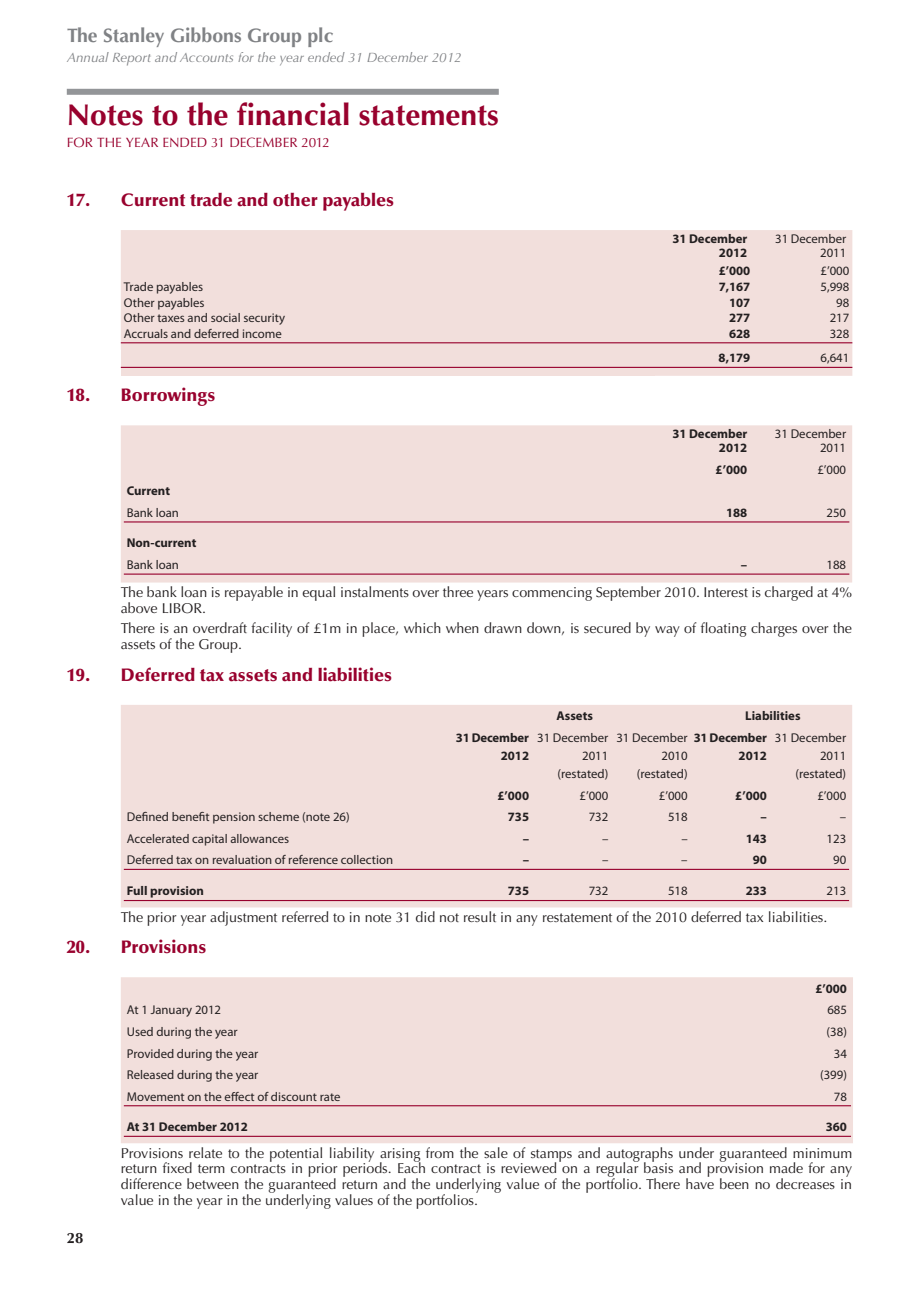
<style>
.page{position:relative;width:919px;height:1289px;background:#fff}
.page>*{position:absolute;margin:0;border:0;box-sizing:border-box;transform-origin:0 0}
.t1{font:700 30px "Optima LT Std";color:#98012d}
.t2{font:700 19.5px "Optima LT Std";color:#808285}
.t3{font:900 18px "Optima LT Std";color:#98012d}
.t4{font:700 15px "Optima LT Std";color:#231f20}
.t5{font:14.25px/15.8px "Optima LT Std";color:#231f20}
.t6{font:italic 13.5px "Optima LT Std";color:#808285}
.t7{font:13.5px "Optima LT Std";color:#98012d}
.t8{font:12.75px/18px "Myriad Pro";color:#231f20;text-align:right}
.t9{font:700 12.75px/14.2px "Myriad Pro";color:#231f20;text-align:right}
</style>
<div class="page">
<div style="left:67px;top:89px;width:431px;height:6px;background:#939598"></div>
<div style="left:121px;top:230px;width:731px;height:146px;background:#f2dfdc"></div>
<div style="left:121px;top:350px;width:533px;height:26px;background:#f2dfdc"></div>
<hr style="left:121px;top:342px;width:731px;height:1px;background:#98012d">
<hr style="left:121px;top:367px;width:731px;height:1px;background:#98012d">
<div style="left:121px;top:425px;width:731px;height:157px;background:#f2dfdc"></div>
<hr style="left:124px;top:521px;width:725px;height:1px;background:#98012d">
<hr style="left:124px;top:573px;width:725px;height:1px;background:#98012d">
<div style="left:121px;top:705px;width:731px;height:202px;background:#f2dfdc"></div>
<hr style="left:124px;top:868px;width:725px;height:2px;background:#98012d">
<hr style="left:124px;top:900px;width:725px;height:1px;background:#98012d">
<div style="left:121px;top:977px;width:731px;height:166px;background:#f2dfdc"></div>
<hr style="left:124px;top:1105px;width:727px;height:1px;background:#98012d">
<hr style="left:124px;top:1135px;width:727px;height:1px;background:#98012d">
<h2 class="t2" style="left:67px;top:24px;width:268px">The Stanley Gibbons Group plc</h2>
<p class="t6" style="left:67px;top:49px;width:396px">Annual Report and Accounts for the year ended 31 December 2012</p>
<h1 class="t1" style="left:67px;top:97px;width:433px">Notes to the financial statements</h1>
<p class="t7" style="left:67px;top:135px;width:265px">FOR THE YEAR ENDED 31 DECEMBER 2012</p>
<p class="t3" style="left:67px;top:189px;width:329px">17. Current trade and other payables</p>
<p class="t9" style="left:672px;top:231px;width:76px">31 December<br>2012</p>
<p class="t8" style="left:775px;top:231px;width:73px;line-height:14.2px">31 December<br>2011</p>
<p class="t9" style="left:718px;top:263px;width:33px">£’000</p>
<p class="t8" style="left:820px;top:262px;width:30px">£’000</p>
<p class="t8" style="left:124px;top:277px;width:81px">Trade payables</p>
<p class="t9" style="left:718px;top:279px;width:33px">7,167</p>
<p class="t8" style="left:820px;top:277px;width:30px">5,998</p>
<p class="t8" style="left:124px;top:293px;width:82px">Other payables</p>
<p class="t9" style="left:729px;top:295px;width:23px">107</p>
<p class="t8" style="left:836px;top:293px;width:15px">98</p>
<p class="t8" style="left:124px;top:309px;width:163px">Other taxes and social security</p>
<p class="t9" style="left:729px;top:310px;width:23px">277</p>
<p class="t8" style="left:829px;top:309px;width:21px">217</p>
<p class="t8" style="left:124px;top:324px;width:159px">Accruals and deferred income</p>
<p class="t9" style="left:729px;top:326px;width:23px">628</p>
<p class="t8" style="left:829px;top:324px;width:21px">328</p>
<p class="t9" style="left:718px;top:350px;width:33px">8,179</p>
<p class="t8" style="left:820px;top:349px;width:30px">6,641</p>
<p class="t3" style="left:67px;top:384px;width:150px">18. Borrowings</p>
<p class="t9" style="left:672px;top:426px;width:76px">31 December<br>2012</p>
<p class="t8" style="left:774px;top:426px;width:73px;line-height:14.2px">31 December<br>2011</p>
<p class="t9" style="left:715px;top:462px;width:33px">£’000</p>
<p class="t8" style="left:817px;top:460px;width:30px">£’000</p>
<p class="t9" style="left:127px;top:483px;width:45px">Current</p>
<p class="t8" style="left:127px;top:503px;width:54px">Bank loan</p>
<p class="t9" style="left:726px;top:505px;width:23px">188</p>
<p class="t8" style="left:826px;top:503px;width:21px">250</p>
<p class="t9" style="left:127px;top:535px;width:71px">Non-current</p>
<p class="t8" style="left:127px;top:555px;width:54px">Bank loan</p>
<p class="t9" style="left:740px;top:557px;width:8px">–</p>
<p class="t8" style="left:826px;top:555px;width:21px">188</p>
<p class="t5" style="left:121px;top:584px;width:733px">The bank loan is repayable in equal instalments over three years commencing September 2010. Interest is charged at 4% above LIBOR.</p>
<p class="t5" style="left:121px;top:620px;width:732px;line-height:16.2px">There is an overdraft facility of £1m in place, which when drawn down, is secured by way of floating charges over the assets of the Group.</p>
<p class="t3" style="left:67px;top:664px;width:327px">19. Deferred tax assets and liabilities</p>
<p class="t9" style="left:556px;top:708px;width:38px">Assets</p>
<p class="t9" style="left:745px;top:708px;width:57px">Liabilities</p>
<p class="t9" style="left:456px;top:728px;width:75px;line-height:18px">31 December<br>2012</p>
<p class="t8" style="left:537px;top:728px;width:73px">31 December<br>2011 (restated)</p>
<p class="t8" style="left:616px;top:728px;width:73px">31 December<br>2010 (restated)</p>
<p class="t9" style="left:693px;top:728px;width:75px;line-height:18px">31 December<br>2012</p>
<p class="t8" style="left:775px;top:728px;width:73px">31 December<br>2011 (restated)</p>
<p class="t9" style="left:497px;top:787px;width:33px">£’000</p>
<p class="t8" style="left:579px;top:786px;width:30px">£’000</p>
<p class="t8" style="left:658px;top:786px;width:30px">£’000</p>
<p class="t9" style="left:735px;top:787px;width:33px">£’000</p>
<p class="t8" style="left:817px;top:786px;width:30px">£’000</p>
<p class="t8" style="left:127px;top:807px;width:224px">Defined benefit pension scheme (note 26)</p>
<p class="t9" style="left:508px;top:809px;width:23px">735</p>
<p class="t8" style="left:588px;top:807px;width:21px">732</p>
<p class="t8" style="left:668px;top:807px;width:21px">518</p>
<p class="t9" style="left:760px;top:809px;width:8px">–</p>
<p class="t8" style="left:839px;top:807px;width:8px">–</p>
<p class="t8" style="left:127px;top:829px;width:164px">Accelerated capital allowances</p>
<p class="t9" style="left:522px;top:830px;width:8px">–</p>
<p class="t8" style="left:602px;top:829px;width:8px">–</p>
<p class="t8" style="left:681px;top:829px;width:8px">–</p>
<p class="t9" style="left:745px;top:830px;width:23px">143</p>
<p class="t8" style="left:826px;top:829px;width:21px">123</p>
<p class="t8" style="left:127px;top:850px;width:268px">Deferred tax on revaluation of reference collection</p>
<p class="t9" style="left:522px;top:852px;width:8px">–</p>
<p class="t8" style="left:602px;top:850px;width:8px">–</p>
<p class="t8" style="left:681px;top:850px;width:8px">–</p>
<p class="t9" style="left:752px;top:852px;width:16px">90</p>
<p class="t8" style="left:833px;top:850px;width:15px">90</p>
<p class="t9" style="left:127px;top:883px;width:79px">Full provision</p>
<p class="t9" style="left:508px;top:883px;width:23px">735</p>
<p class="t8" style="left:588px;top:882px;width:21px">732</p>
<p class="t8" style="left:668px;top:882px;width:21px">518</p>
<p class="t9" style="left:745px;top:883px;width:23px">233</p>
<p class="t8" style="left:826px;top:882px;width:21px">213</p>
<p class="t5" style="left:121px;top:909px;width:708px">The prior year adjustment referred to in note 31 did not result in any restatement of the 2010 deferred tax liabilities.</p>
<p class="t3" style="left:67px;top:936px;width:141px">20. Provisions</p>
<p class="t9" style="left:815px;top:980px;width:33px">£’000</p>
<p class="t8" style="left:127px;top:1000px;width:96px">At 1 January 2012</p>
<p class="t8" style="left:827px;top:1000px;width:21px">685</p>
<p class="t8" style="left:127px;top:1022px;width:112px">Used during the year</p>
<p class="t8" style="left:826px;top:1022px;width:22px">(38)</p>
<p class="t8" style="left:127px;top:1044px;width:133px">Provided during the year</p>
<p class="t8" style="left:833px;top:1044px;width:15px">34</p>
<p class="t8" style="left:127px;top:1065px;width:133px">Released during the year</p>
<p class="t8" style="left:820px;top:1065px;width:28px">(399)</p>
<p class="t8" style="left:127px;top:1087px;width:215px">Movement on the effect of discount rate</p>
<p class="t8" style="left:833px;top:1087px;width:15px">78</p>
<p class="t9" style="left:127px;top:1119px;width:123px">At 31 December 2012</p>
<p class="t9" style="left:825px;top:1119px;width:23px">360</p>
<p class="t5" style="left:121px;top:1144px;width:732px;text-align:justify">Provisions relate to the potential liability arising from the sale of stamps and autographs under guaranteed minimum return fixed term contracts in prior periods. Each contract is reviewed on a regular basis and provision made for any difference between the guaranteed return and the underlying value of the portfolio. There have been no decreases in value in the year in the underlying values of the portfolios.</p>
<p class="t4" style="left:67px;top:1229px;width:18px">28</p>
</div>
